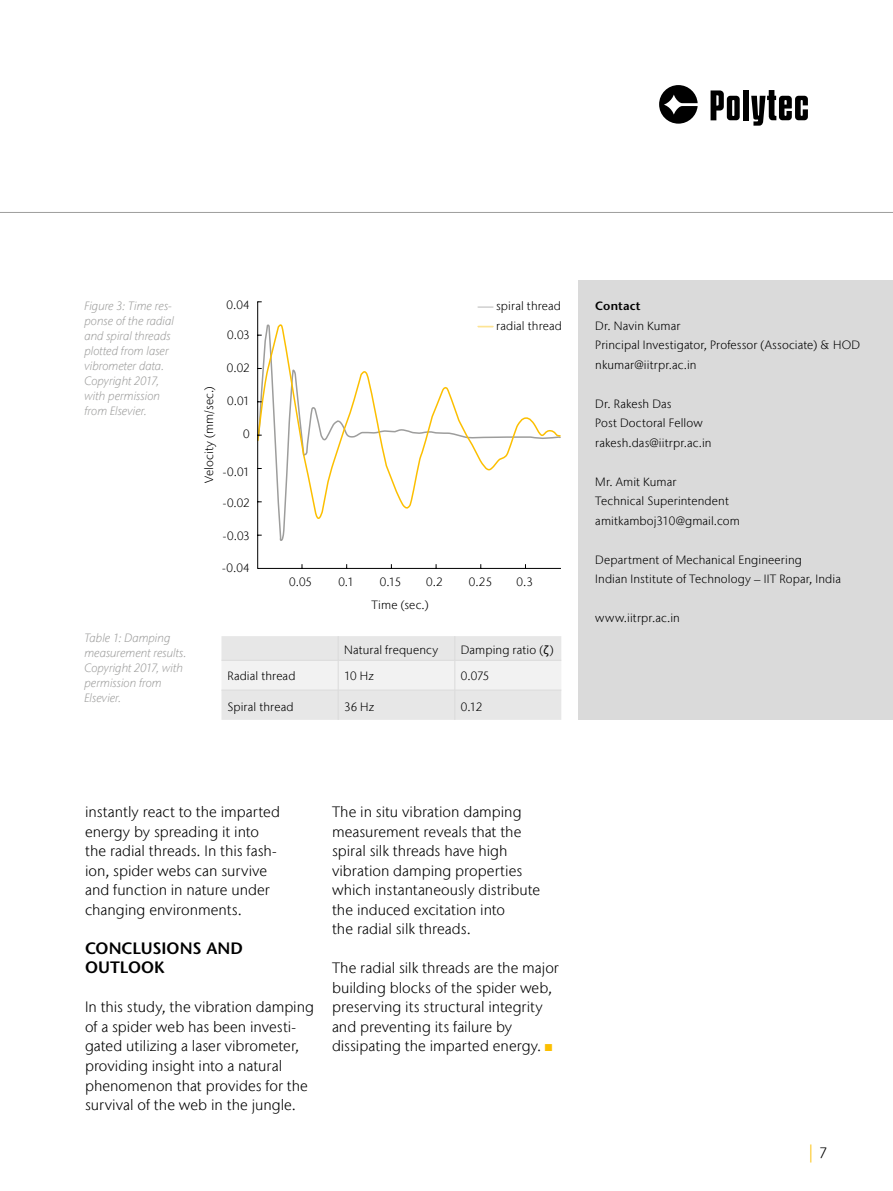
<style>
.page{position:relative;width:893px;height:1191px;background:#fff}
.page>*{position:absolute;margin:0;border:0;box-sizing:border-box;transform-origin:0 0}
.t1{font:300 18px "Stone Sans IIITC Com";color:#fcbf00}
.t2{font:600 16.5px/19.5px "Stone Sans";letter-spacing:.005em;color:#000}
.t3{font:300 15px/19.5px "Stone Sans IIITC Com";color:#000}
.t4{font:300 12px/19.5px "Stone Sans IIITC Com";letter-spacing:.01em;color:#000}
.t5{font:italic 300 12px/15px "Stone Sans IIITC Com";letter-spacing:.005em;color:#9d9d9c}
.t6{font:600 12px "Stone Sans";letter-spacing:.015em;color:#000}
.s1{font-family:"Arial";font-weight:400}
.s2{font-family:"Arial Narrow";font-weight:400;color:#fcbf00}
.s3{font-size:15px;color:#000}
</style>
<div class="page">
<div style="left:743px;top:90px;width:6px;height:30px;background:#000"></div>
<svg style="left:711px;top:90px;width:29px;height:30px"></svg>
<svg style="left:659px;top:85px;width:39px;height:39px"></svg>
<svg style="left:751px;top:90px;width:57px;height:36px"></svg>
<hr style="left:0;top:212px;width:893px;height:1px;background:#9d9d9c">
<svg style="left:257px;top:301px;width:304px;height:268px"></svg>
<svg style="left:478px;top:306px;width:15px;height:2px"></svg>
<svg style="left:478px;top:325px;width:15px;height:2px"></svg>
<div style="left:578px;top:281px;width:315px;height:439px;background:#dadada"></div>
<svg style="left:221px;top:636px;width:340px;height:84px"></svg>
<hr style="left:221px;top:660px;width:117px;height:1px;background:#dadada">
<hr style="left:338px;top:660px;width:117px;height:1px;background:#dadada">
<hr style="left:338px;top:660px;width:1px;height:30px;background:#dadada">
<hr style="left:455px;top:660px;width:106px;height:1px;background:#dadada">
<hr style="left:455px;top:660px;width:1px;height:30px;background:#dadada">
<hr style="left:221px;top:690px;width:117px;height:1px;background:#dadada">
<hr style="left:338px;top:690px;width:117px;height:1px;background:#dadada">
<hr style="left:338px;top:690px;width:1px;height:30px;background:#dadada">
<hr style="left:455px;top:690px;width:106px;height:1px;background:#dadada">
<hr style="left:455px;top:690px;width:1px;height:30px;background:#dadada">
<p class="t5" style="left:84px;top:299px;width:91px">Figure 3: Time res&shy;ponse of the radial and spiral threads plotted from laser vibrometer data.<br>Copyright 2017, with permission from Elsevier.</p>
<p class="t5" style="left:84px;top:630px;width:104px">Table 1: Damping measurement results.<br>Copyright 2017, with permission from<br>Elsevier.</p>
<p class="t4" style="left:226px;top:295px;width:25px">0.04</p>
<p class="t4" style="left:227px;top:325px;width:24px">0.03</p>
<p class="t4" style="left:227px;top:358px;width:24px">0.02</p>
<p class="t4" style="left:227px;top:391px;width:24px">0.01</p>
<p class="t4" style="left:243px;top:424px;width:8px">0</p>
<p class="t4" style="left:199px;top:483px;width:98px;rotate:-90deg">Velocity (mm/sec.)</p>
<p class="t4" style="left:223px;top:461px;width:29px">-0.01</p>
<p class="t4" style="left:223px;top:493px;width:29px">-0.02</p>
<p class="t4" style="left:223px;top:525px;width:28px">-0.03</p>
<p class="t4" style="left:222px;top:558px;width:29px">-0.04</p>
<p class="t4" style="left:496px;top:296px;width:67px">spiral thread radial thread</p>
<p class="t4" style="left:289px;top:572px;width:24px">0.05</p>
<p class="t4" style="left:338px;top:572px;width:17px">0.1</p>
<p class="t4" style="left:380px;top:572px;width:23px">0.15</p>
<p class="t4" style="left:426px;top:572px;width:18px">0.2</p>
<p class="t4" style="left:469px;top:572px;width:25px">0.25</p>
<p class="t4" style="left:517px;top:572px;width:18px">0.3</p>
<p class="t4" style="left:372px;top:595px;width:59px">Time (sec.)</p>
<p class="t4" style="left:344px;top:640px;width:96px">Natural frequency</p>
<p class="t4" style="left:461px;top:640px;width:94px">Damping ratio (<span class="s1">ζ</span>)</p>
<p class="t4" style="left:227px;top:666px;width:70px">Radial thread</p>
<p class="t4" style="left:344px;top:666px;width:31px">10 Hz</p>
<p class="t4" style="left:461px;top:666px;width:30px">0.075</p>
<p class="t4" style="left:227px;top:697px;width:68px">Spiral thread</p>
<p class="t4" style="left:344px;top:697px;width:32px">36 Hz</p>
<p class="t4" style="left:461px;top:697px;width:23px">0.12</p>
<p class="t6" style="left:595px;top:299px;width:47px">Contact</p>
<p class="t4" style="left:595px;top:316px;width:266px">Dr. Navin Kumar<br>Principal Investigator, Professor (Associate) &amp; HOD nkumar@iitrpr.ac.in</p>
<p class="t4" style="left:595px;top:394px;width:118px">Dr. Rakesh Das<br>Post Doctoral Fellow rakesh.das@iitrpr.ac.in</p>
<p class="t4" style="left:595px;top:472px;width:146px">Mr. Amit Kumar<br>Technical Superintendent amitkamboj310@gmail.com</p>
<p class="t4" style="left:595px;top:550px;width:247px">Department of Mechanical Engineering<br>Indian Institute of Technology – IIT Ropar, India</p>
<p class="t4" style="left:595px;top:608px;width:86px">www.iitrpr.ac.in</p>
<p class="t3" style="left:85px;top:802px;width:197px">instantly react to the imparted energy by spreading it into the radial threads. In this fash&shy;ion, spider webs can survive and function in nature under changing environments.</p>
<p class="t2" style="left:85px;top:938px;width:159px">CONCLUSIONS AND<br>OUTLOOK</p>
<p class="t3" style="left:85px;top:997px;width:230px">In this study, the vibration damping of a spider web has been investi&shy;gated utilizing a laser vibrometer, providing insight into a natural phenomenon that provides for the survival of the web in the jungle.</p>
<p class="t3" style="left:332px;top:802px;width:210px">The in situ vibration damping measurement reveals that the spiral silk threads have high vibration damping properties which instantaneously distribute the induced excitation into<br>the radial silk threads.</p>
<p class="t3" style="left:332px;top:958px;width:228px">The radial silk threads are the major building blocks of the spider web, preserving its structural integrity and preventing its failure by dissipating the imparted energy. <span class="s2">■</span></p>
<p class="t1" style="left:808px;top:1141px;width:21px">| <span class="s3">7</span></p>
</div>
